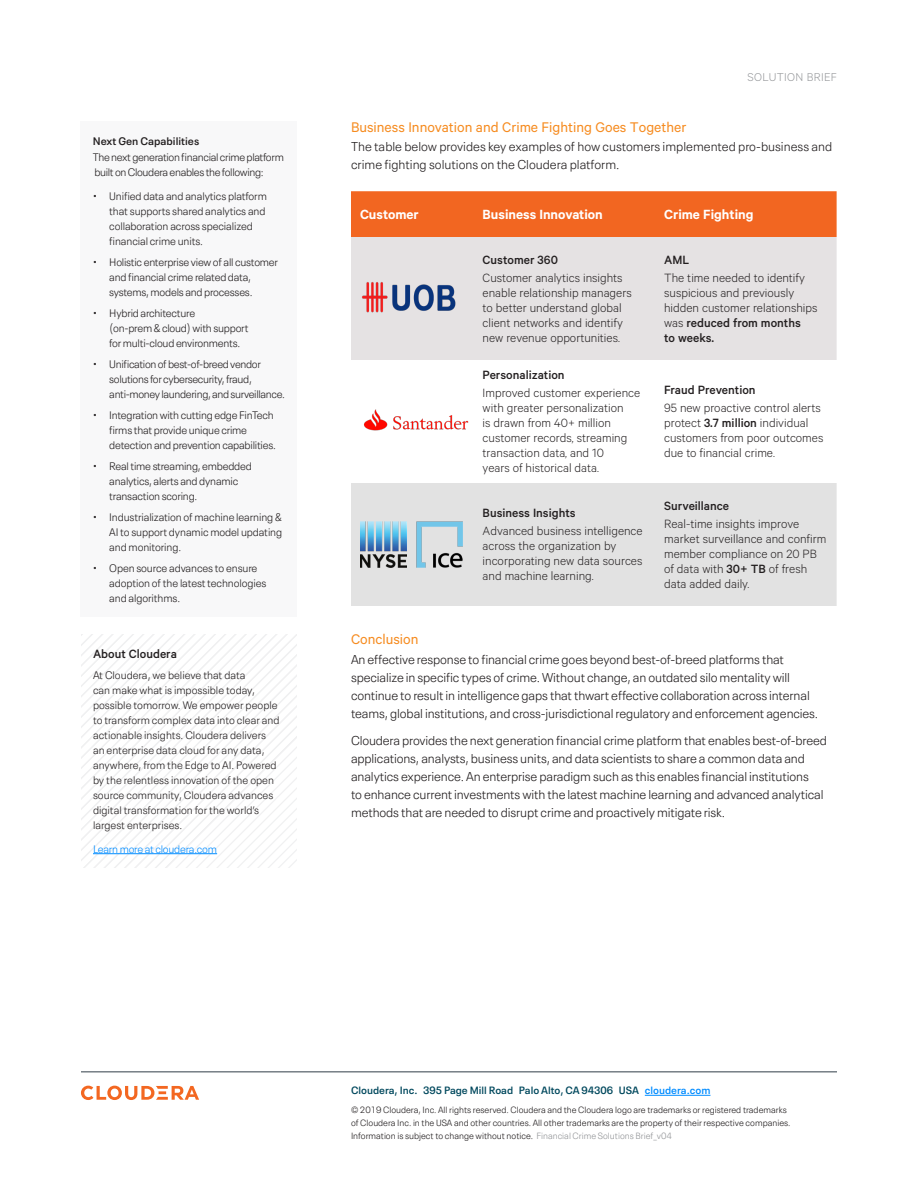
<style>
.page{position:relative;width:918px;height:1188px;background:#fff}
.page>*{position:absolute;margin:0;border:0;box-sizing:border-box;transform-origin:0 0}
.Subhead{font:15.75px "Calibre";color:#f68b1f}
.ORANGE_SUB_HEADER{font:15.75px "Calibre";color:#f68b1f}
.Table_Header_copy{font:600 15px "Calibre";color:#fff}
.Table_Body_Copy{font:300 13.5px/15px "Calibre";color:#231f20}
.Table_Body_Copy-2{font:500 13.5px "Calibre";color:#231f20}
.Sidebar_head_space{font:500 13.5px "Calibre";color:#231f20}
.BODY{font:300 12.75px/18px "Neue Plak Text";letter-spacing:-.01em;color:#231f20}
.FOOTNOTE{font:300 12.75px/18px "Neue Plak Text";color:#231f20}
.t1{font:300 12.75px "Calibre";letter-spacing:.025em;color:#939598}
.Sidebar_text{font:300 10.8px/15px "Neue Plak Text";letter-spacing:-.02em;color:#231f20}
.Sidebar_text-2{font:300 10.8px/15px "Neue Plak Text";color:#231f20}
.Sidebar_text-3{font:300 10.8px "Neue Plak Text";letter-spacing:-.02em;color:#008cff}
.Sidebar_head_no_spa{font:600 10.8px "Neue Plak Text";color:#231f20}
.t2{font:600 10.5px "Neue Plak Text";color:#01485d}
.t3{font:300 9px/12.8px "Neue Plak Text";color:#231f20}
.s1{font-weight:500}
.s2{color:#008cff}
.s3{color:#939598}
</style>
<div class="page">
<svg style="left:81px;top:1086px;width:118px;height:14px"></svg>
<hr style="left:81px;top:1072px;width:756px;height:1px;background:#313e48">
<hr style="left:645px;top:1095px;width:65px;height:1px;background:#008cff">
<div style="left:81px;top:634px;width:216px;height:234px;background:linear-gradient(to right,#fbfbfc,#fcfcfc)"></div>
<hr style="left:93px;top:853px;width:124px;height:1px;background:#008cff">
<div style="left:351px;top:191px;width:486px;height:46px;background:#f26621"></div>
<div style="left:351px;top:237px;width:486px;height:123px;background:#e5e2e3"></div>
<div style="left:351px;top:483px;width:486px;height:123px;background:#e2e2e2"></div>
<img style="left:360px;top:281px;width:99px;height:35px">
<img style="left:364px;top:409px;width:105px;height:22px">
<img style="left:360px;top:521px;width:46px;height:47px">
<img style="left:416px;top:521px;width:47px;height:47px">
<div style="left:81px;top:122px;width:216px;height:495px;background:#f8f8f9"></div>
<p class="Sidebar_head_no_spa" style="left:93px;top:132px;width:108px">Next Gen Capabilities</p>
<p class="Sidebar_text" style="left:93px;top:149px;width:193px">The next generation financial crime platform built on Cloudera enables the following:</p>
<p class="Sidebar_text" style="left:109px;top:188px;width:159px;text-indent:-16px">• Unified data and analytics platform that supports shared analytics and collaboration across specialized financial crime units.</p>
<p class="Sidebar_text" style="left:109px;top:254px;width:170px;text-indent:-16px">• Holistic enterprise view of all customer and financial crime related data, systems, models and processes.</p>
<p class="Sidebar_text" style="left:109px;top:305px;width:141px;text-indent:-16px">• Hybrid architecture<br>(on-prem &amp; cloud) with support for multi-cloud environments.</p>
<p class="Sidebar_text" style="left:109px;top:356px;width:177px;text-indent:-16px">• Unification of best-of-breed vendor solutions for cybersecurity, fraud, anti-money laundering, and surveillance.</p>
<p class="Sidebar_text" style="left:109px;top:407px;width:168px;text-indent:-16px">• Integration with cutting edge FinTech firms that provide unique crime detection and prevention capabilities.</p>
<p class="Sidebar_text" style="left:109px;top:458px;width:144px;text-indent:-16px">• Real time streaming, embedded analytics, alerts and dynamic transaction scoring.</p>
<p class="Sidebar_text" style="left:109px;top:509px;width:174px;text-align:justify;text-indent:-16px">• Industrialization of machine learning &amp; AI to support dynamic model updating and monitoring.</p>
<p class="Sidebar_text" style="left:109px;top:560px;width:159px;text-indent:-16px">• Open source advances to ensure adoption of the latest technologies and algorithms.</p>
<p class="Sidebar_head_space" style="left:93px;top:646px;width:85px">About Cloudera</p>
<p class="Sidebar_text-2" style="left:93px;top:667px;width:188px">At Cloudera, we believe that data<br>can make what is impossible today, possible tomorrow. We empower people to transform complex data into clear and actionable insights. Cloudera delivers an enterprise data cloud for any data, anywhere, from the Edge to AI. Powered by the relentless innovation of the open source community, Cloudera advances digital transformation for the world’s largest enterprises.</p>
<p class="Sidebar_text-3" style="left:93px;top:841px;width:126px">Learn more at cloudera.com</p>
<p class="t1" style="left:748px;top:70px;width:91px">SOLUTION BRIEF</p>
<p class="Subhead" style="left:351px;top:118px;width:337px">Business Innovation and Crime Fighting Goes Together</p>
<p class="FOOTNOTE" style="left:351px;top:137px;width:483px">The table below provides key examples of how customers implemented pro-business and crime fighting solutions on the Cloudera platform.</p>
<p class="Table_Header_copy" style="left:360px;top:205px;width:60px">Customer</p>
<p class="Table_Header_copy" style="left:483px;top:205px;width:122px">Business Innovation</p>
<p class="Table_Header_copy" style="left:664px;top:205px;width:91px">Crime Fighting</p>
<p class="Table_Body_Copy-2" style="left:483px;top:252px;width:77px">Customer 360</p>
<p class="Table_Body_Copy" style="left:483px;top:270px;width:151px">Customer analytics insights enable relationship managers to better understand global client networks and identify new revenue opportunities.</p>
<p class="Table_Body_Copy-2" style="left:664px;top:252px;width:27px">AML</p>
<p class="Table_Body_Copy" style="left:664px;top:270px;width:155px">The time needed to identify suspicious and previously hidden customer relationships was <span class="s1">reduced from months<br>to weeks.</span></p>
<p class="Table_Body_Copy-2" style="left:483px;top:367px;width:84px">Personalization</p>
<p class="Table_Body_Copy" style="left:483px;top:385px;width:159px">Improved customer experience with greater personalization<br>is drawn from 40+ million customer records, streaming transaction data, and 10<br>years of historical data.</p>
<p class="Table_Body_Copy-2" style="left:664px;top:382px;width:93px">Fraud Prevention</p>
<p class="Table_Body_Copy" style="left:664px;top:400px;width:161px">95 new proactive control alerts protect <span class="s1">3.7 million</span> individual customers from poor outcomes due to financial crime.</p>
<p class="Table_Body_Copy-2" style="left:483px;top:505px;width:94px">Business Insights</p>
<p class="Table_Body_Copy" style="left:483px;top:523px;width:162px">Advanced business intelligence across the organization by incorporating new data sources and machine learning.</p>
<p class="Table_Body_Copy-2" style="left:664px;top:498px;width:67px">Surveillance</p>
<p class="Table_Body_Copy" style="left:664px;top:516px;width:164px">Real-time insights improve market surveillance and confirm member compliance on 20 PB of data with <span class="s1">30+ TB</span> of fresh data added daily.</p>
<p class="ORANGE_SUB_HEADER" style="left:351px;top:630px;width:69px">Conclusion</p>
<p class="BODY" style="left:351px;top:649px;width:469px">An effective response to financial crime goes beyond best-of-breed platforms that specialize in specific types of crime. Without change, an outdated silo mentality will continue to result in intelligence gaps that thwart effective collaboration across internal teams, global institutions, and cross-jurisdictional regulatory and enforcement agencies.</p>
<p class="BODY" style="left:351px;top:730px;width:478px">Cloudera provides the next generation financial crime platform that enables best-of-breed applications, analysts, business units, and data scientists to share a common data and analytics experience. An enterprise paradigm such as this enables financial institutions<br>to enhance current investments with the latest machine learning and advanced analytical methods that are needed to disrupt crime and proactively mitigate risk.</p>
<p class="t2" style="left:351px;top:1082px;width:361px">Cloudera, Inc. 395 Page Mill Road Palo Alto, CA 94306 USA <span class="s2">cloudera.com</span></p>
<p class="t3" style="left:351px;top:1103px;width:441px">© 2019 Cloudera, Inc. All rights reserved. Cloudera and the Cloudera logo are trademarks or registered trademarks of Cloudera Inc. in the USA and other countries. All other trademarks are the property of their respective companies.<br>Information is subject to change without notice. <span class="s3">Financial Crime Solutions Brief_v04</span></p>
</div>
